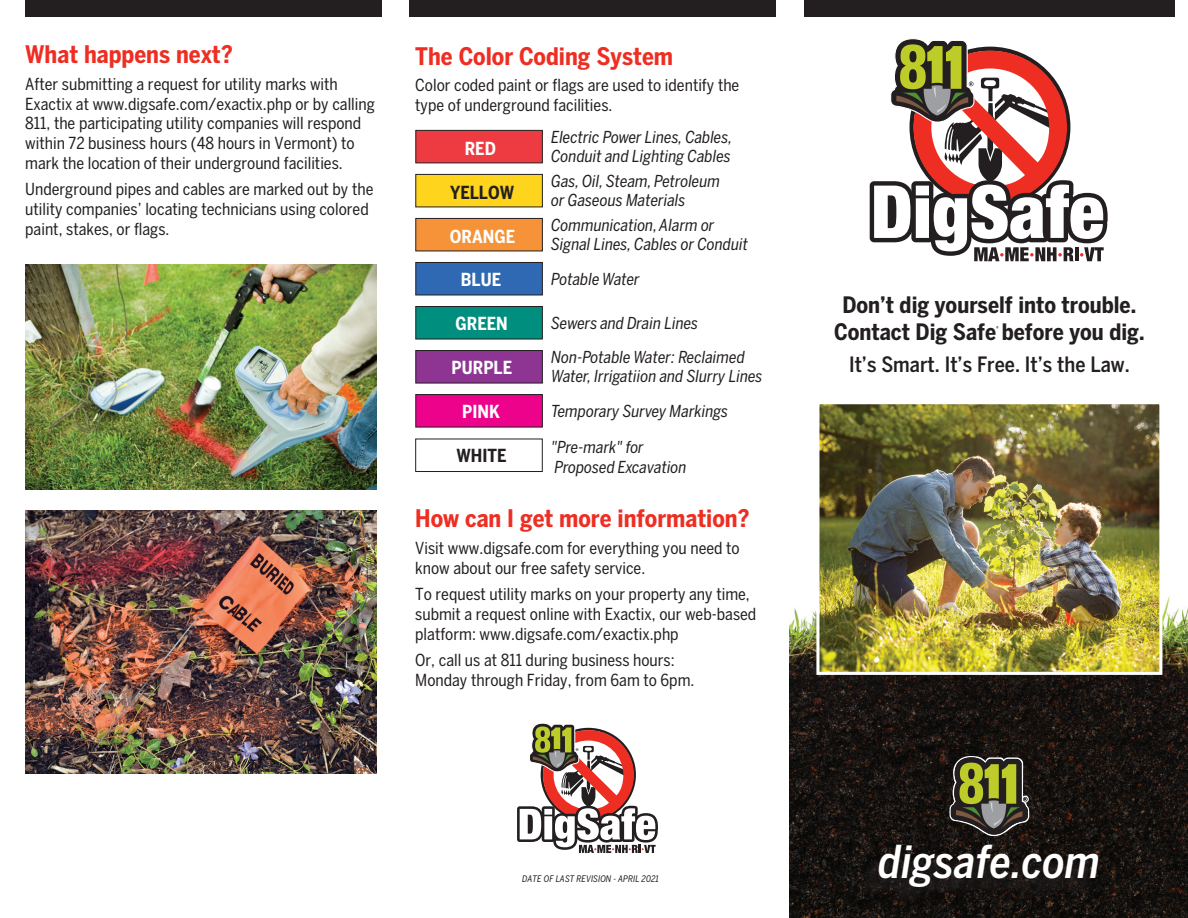
<style>
.page{position:relative;width:1188px;height:918px;background:#fff}
.page>*{position:absolute;margin:0;border:0;box-sizing:border-box;transform-origin:0 0}
.t1{font:italic 500 45px "Benton Sans Condensed";color:#fff}
.t2{font:700 24px "Benton Sans Condensed";color:#ee2e22}
.t3{font:700 22.5px/27px "Benton Sans Condensed";color:#231f20;text-align:center}
.t4{font:500 21px "Benton Sans Condensed";color:#231f20}
.t5{font:700 17.85px "Benton Sans Condensed";color:#fff}
.t6{font:700 17.85px "Benton Sans Condensed";color:#231f20}
.t7{font:16.5px/19.8px "Benton Sans Condensed";color:#231f20}
.t8{font:italic 16.35px/19.6px "Benton Sans Condensed";color:#231f20}
.t9{font:italic 9px "Benton Sans Condensed";color:#231f20}
.t10{font:700 5.25px "Benton Sans Condensed";color:#231f20}
</style>
<div class="page">
<img style="left:789px;top:596px;width:399px;height:322px">
<svg style="left:870px;top:38px;width:238px;height:223px"></svg>
<div style="left:25px;top:0;width:357px;height:16px;background:#231f20"></div>
<svg style="left:517px;top:723px;width:141px;height:130px"></svg>
<div style="left:804px;top:0;width:371px;height:16px;background:#231f20"></div>
<div style="left:416px;top:130px;width:126px;height:33px;background:#ee3a41;border:1px solid #231f20"></div>
<div style="left:416px;top:174px;width:126px;height:33px;background:#fed41d;border:1px solid #231f20"></div>
<div style="left:416px;top:218px;width:126px;height:33px;background:#f69238;border:1px solid #231f20"></div>
<div style="left:416px;top:262px;width:126px;height:33px;background:#2f69b3;border:1px solid #231f20"></div>
<div style="left:416px;top:306px;width:126px;height:33px;background:#008f7e;border:1px solid #231f20"></div>
<div style="left:416px;top:350px;width:126px;height:33px;background:#8e3594;border:1px solid #231f20"></div>
<div style="left:416px;top:395px;width:126px;height:32px;background:#ed028c"></div>
<div style="left:416px;top:439px;width:126px;height:33px;border:1px solid #231f20"></div>
<img style="left:25px;top:265px;width:351px;height:224px">
<img style="left:25px;top:511px;width:351px;height:263px">
<div style="left:409px;top:0;width:366px;height:16px;background:#231f20"></div>
<img style="left:820px;top:405px;width:338px;height:266px">
<div style="left:816px;top:401px;width:346px;height:274px;border:3px solid #fff"></div>
<svg style="left:860px;top:848px;width:236px;height:58px;fill:#181513"></svg>
<svg style="left:950px;top:756px;width:79px;height:80px"></svg>
<p class="t2" style="left:25px;top:39px;width:209px">What happens next?</p>
<p class="t7" style="left:25px;top:74px;width:351px">After submitting a request for utility marks with Exactix at www.digsafe.com/exactix.php or by calling 811, the participating utility companies will respond within 72 business hours (48 hours in Vermont) to mark the location of their underground facilities.</p>
<p class="t7" style="left:25px;top:180px;width:350px">Underground pipes and cables are marked out by the utility companies’ locating technicians using colored paint, stakes, or flags.</p>
<p class="t2" style="left:415px;top:41px;width:259px">The Color Coding System</p>
<p class="t7" style="left:415px;top:75px;width:326px">Color coded paint or flags are used to identify the type of underground facilities.</p>
<p class="t5" style="left:465px;top:137px;width:33px">RED</p>
<p class="t6" style="left:450px;top:181px;width:66px">YELLOW</p>
<p class="t5" style="left:450px;top:225px;width:67px">ORANGE</p>
<p class="t5" style="left:461px;top:269px;width:42px">BLUE</p>
<p class="t5" style="left:455px;top:313px;width:54px">GREEN</p>
<p class="t5" style="left:452px;top:356px;width:62px">PURPLE</p>
<p class="t5" style="left:462px;top:400px;width:39px">PINK</p>
<p class="t8" style="left:551px;top:127px;width:183px">Electric Power Lines, Cables,<br>Conduit and Lighting Cables</p>
<p class="t8" style="left:551px;top:171px;width:170px">Gas, Oil, Steam, Petroleum or Gaseous Materials</p>
<p class="t8" style="left:551px;top:215px;width:198px">Communication,Alarm or<br>Signal Lines, Cables or Conduit</p>
<p class="t8" style="left:551px;top:269px;width:90px">Potable Water</p>
<p class="t8" style="left:551px;top:306px;width:195px;line-height:33.6px">Sewers and Drain Lines<br>Non-Potable Water: Reclaimed</p>
<p class="t8" style="left:551px;top:359px;width:213px;line-height:34.8px">Water, Irrigatiion and Slurry Lines<br>Temporary Survey Markings</p>
<p class="t6" style="left:456px;top:445px;width:52px">WHITE</p>
<p class="t8" style="left:551px;top:437px;width:137px">"Pre-mark" for<br>Proposed Excavation</p>
<p class="t2" style="left:415px;top:504px;width:336px">How can I get more information?</p>
<p class="t7" style="left:415px;top:538px;width:326px">Visit www.digsafe.com for everything you need to know about our free safety service.</p>
<p class="t7" style="left:415px;top:584px;width:343px">To request utility marks on your property any time, submit a request online with Exactix, our web-based platform: www.digsafe.com/exactix.php</p>
<p class="t7" style="left:415px;top:650px;width:281px">Or, call us at 811 during business hours:<br>Monday through Friday, from 6am to 6pm.</p>
<p class="t9" style="left:522px;top:873px;width:138px">DATE OF LAST REVISION - APRIL 2021</p>
<p class="t3" style="left:834px;top:292px;width:312px">Don’t dig yourself into trouble.<br>Contact Dig Safe before you dig.</p>
<p class="t10" style="left:996px;top:325px;width:4px">®</p>
<p class="t4" style="left:849px;top:352px;width:282px">It’s Smart. It’s Free. It’s the Law.</p>
<p class="t1" style="left:878px;top:834px;width:224px">digsafe.com</p>
</div>
